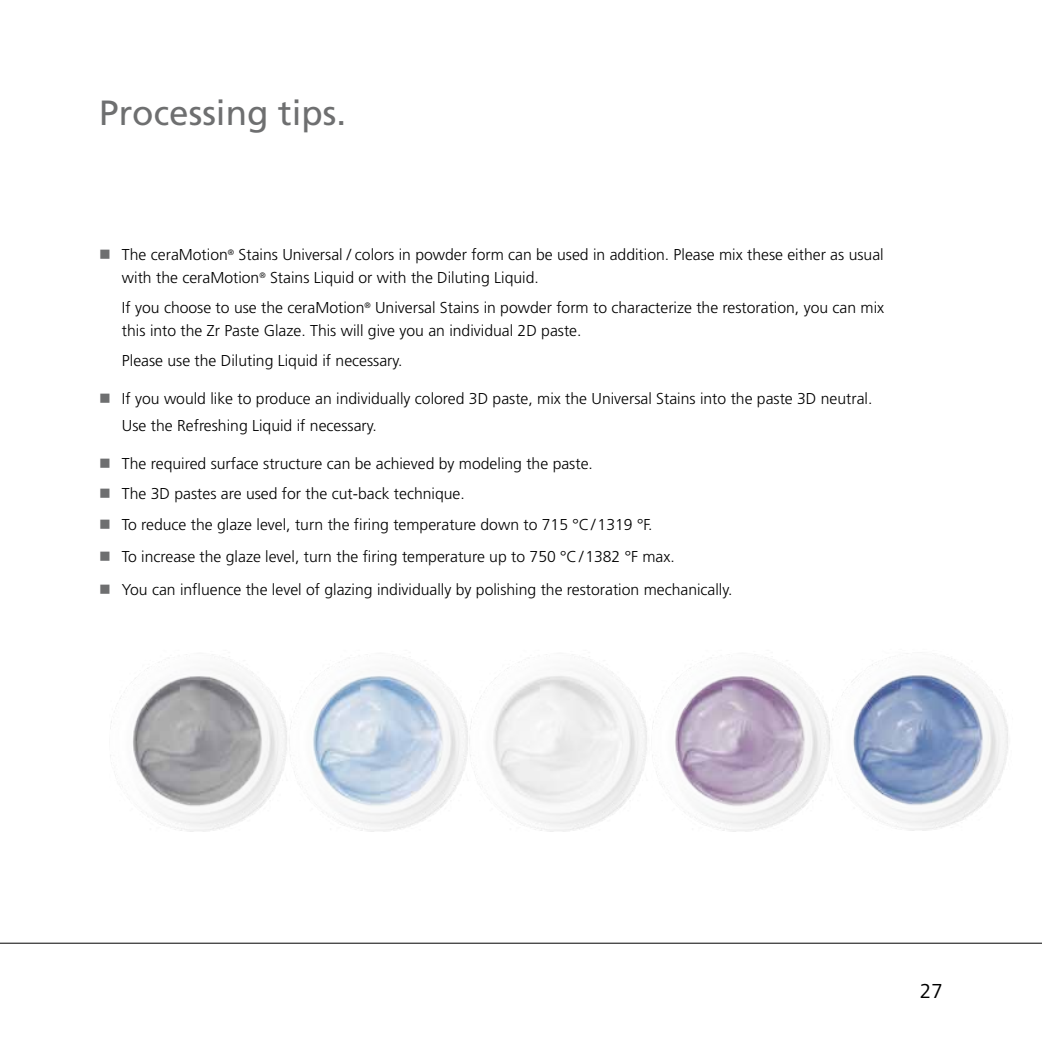
<style>
.page{position:relative;width:1042px;height:1042px;background:#fff}
.page>*{position:absolute;margin:0;border:0;box-sizing:border-box;transform-origin:0 0}
.t1{font:35px "Frutiger LT Std";color:#6e6f70}
.t2{font:21px "Frutiger Next LTW1 G";color:#000}
.t3{font:300 15.75px/22.8px "Frutiger LT Std";color:#000}
.s1{color:#6e6f70}
</style>
<div class="page">
<hr style="left:0;top:943px;width:1042px;height:1px;background:#000">
<img style="left:668px;top:657px;width:145px;height:175px">
<img style="left:306px;top:657px;width:143px;height:175px">
<img style="left:110px;top:657px;width:191px;height:175px">
<img style="left:449px;top:657px;width:214px;height:175px">
<img style="left:813px;top:653px;width:195px;height:178px">
<h1 class="t1" style="left:99px;top:93px;width:248px">Processing tips.</h1>
<p class="t3" style="left:122px;top:244px;width:763px;text-indent:-23px"><span class="s1">■</span> The ceraMotion<sup>®</sup> Stains Universal / colors in powder form can be used in addition. Please mix these either as usual with the ceraMotion<sup>®</sup> Stains Liquid or with the Diluting Liquid.</p>
<p class="t3" style="left:122px;top:297px;width:764px">If you choose to use the ceraMotion<sup>®</sup> Universal Stains in powder form to characterize the restoration, you can mix this into the Zr Paste Glaze. This will give you an individual 2D paste.</p>
<p class="t3" style="left:122px;top:349px;width:282px">Please use the Diluting Liquid if necessary.</p>
<p class="t3" style="left:122px;top:385px;width:752px;line-height:27.7px;text-indent:-23px"><span class="s1">■</span> If you would like to produce an individually colored 3D paste, mix the Universal Stains into the paste 3D neutral.<br>Use the Refreshing Liquid if necessary.</p>
<p class="t3" style="left:99px;top:452px;width:495px"><span class="s1">■</span> The required surface structure can be achieved by modeling the paste.</p>
<p class="t3" style="left:99px;top:483px;width:367px"><span class="s1">■</span> The 3D pastes are used for the cut-back technique.</p>
<p class="t3" style="left:99px;top:513px;width:555px"><span class="s1">■</span> To reduce the glaze level, turn the firing temperature down to 715 °C/1319 °F.</p>
<p class="t3" style="left:99px;top:545px;width:577px"><span class="s1">■</span> To increase the glaze level, turn the firing temperature up to 750 °C/1382 °F max.</p>
<p class="t3" style="left:99px;top:578px;width:634px"><span class="s1">■</span> You can influence the level of glazing individually by polishing the restoration mechanically.</p>
<h2 class="t2" style="left:920px;top:979px;width:24px">27</h2>
</div>
